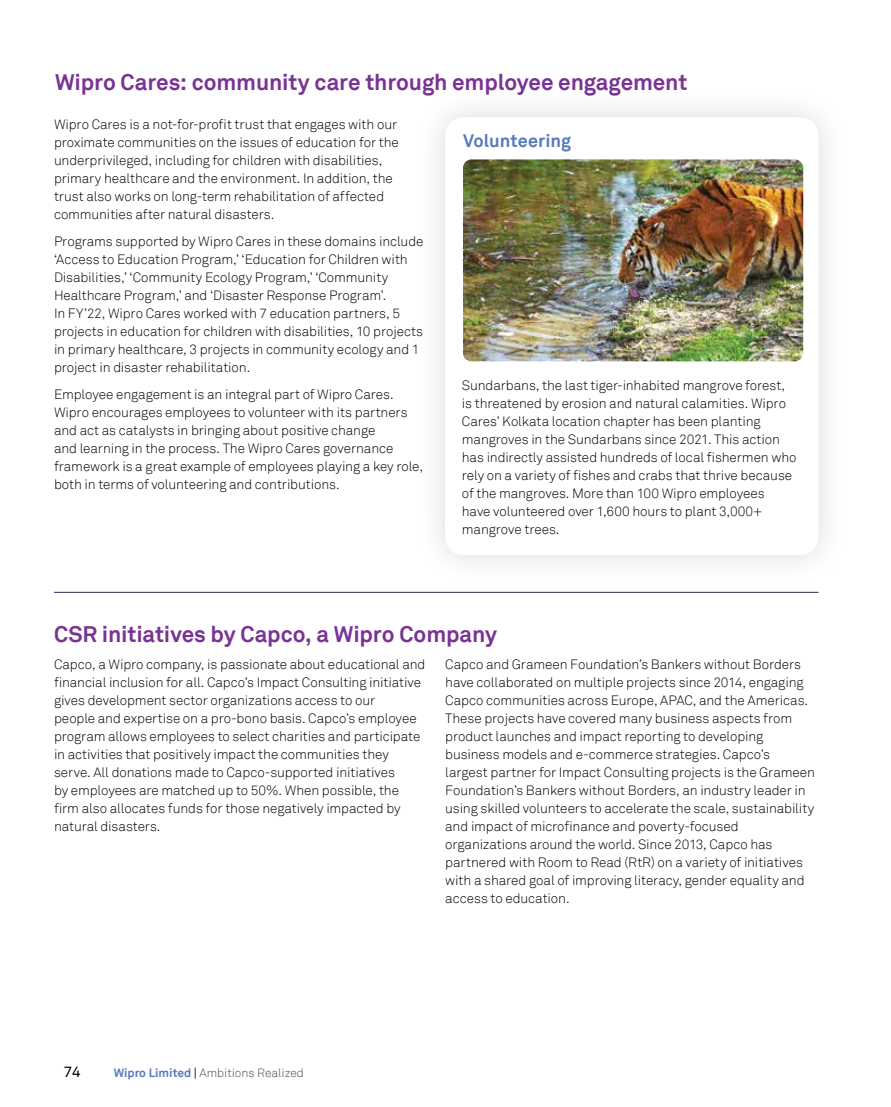
<style>
.page{position:relative;width:891px;height:1107px;background:#fff}
.page>*{position:absolute;margin:0;border:0;box-sizing:border-box;transform-origin:0 0}
.t1{font:700 22.5px "Wipro Akkurat TT";letter-spacing:-.005em;color:#793393}
.t2{font:700 18px "Wipro Akkurat TT";letter-spacing:.005em;color:#557abc}
.t3{font:15px "Wipro Akkurat TT";color:#000}
.t4{font:300 13.5px/18px "Wipro Akkurat TT";letter-spacing:-.005em;color:#000}
.t5{font:300 12px "Wipro Akkurat TT";color:#4d4d4f}
.s1{font-weight:700;color:#557abc}
.s2{font-weight:700}
</style>
<div class="page">
<div style="left:415px;top:87px;width:434px;height:499px;background:#fbfbfb"></div>
<div style="left:445px;top:117px;width:374px;height:438px;background:#fff;border-radius:18px"></div>
<img style="left:463px;top:159px;width:340px;height:202px">
<hr style="left:54px;top:592px;width:765px;height:1px;background:#312655">
<h1 class="t1" style="left:55px;top:68px;width:634px">Wipro Cares: community care through employee engagement</h1>
<h2 class="t2" style="left:463px;top:130px;width:110px">Volunteering</h2>
<p class="t4" style="left:54px;top:115px;width:346px">Wipro Cares is a not-for-profit trust that engages with our proximate communities on the issues of education for the underprivileged, including for children with disabilities, primary healthcare and the environment. In addition, the trust also works on long-term rehabilitation of affected communities after natural disasters.</p>
<p class="t4" style="left:54px;top:232px;width:371px">Programs supported by Wipro Cares in these domains include ‘Access to Education Program,’ ‘Education for Children with Disabilities,’ ‘Community Ecology Program,’ ‘Community Healthcare Program,’ and ‘Disaster Response Program’.<br>In FY’22, Wipro Cares worked with 7 education partners, 5 projects in education for children with disabilities, 10 projects in primary healthcare, 3 projects in community ecology and 1 project in disaster rehabilitation.</p>
<p class="t4" style="left:54px;top:385px;width:371px">Employee engagement is an integral part of Wipro Cares.<br>Wipro encourages employees to volunteer with its partners and act as catalysts in bringing about positive change<br>and learning in the process. The Wipro Cares governance framework is a great example of employees playing a key role, both in terms of volunteering and contributions.</p>
<p class="t4" style="left:462px;top:376px;width:336px">Sundarbans, the last tiger-inhabited mangrove forest, is threatened by erosion and natural calamities. Wipro Cares’ Kolkata location chapter has been planting mangroves in the Sundarbans since 2021. This action has indirectly assisted hundreds of local fishermen who rely on a variety of fishes and crabs that thrive because of the mangroves. More than 100 Wipro employees have volunteered over 1,600 hours to plant 3,000+ mangrove trees.</p>
<h1 class="t1" style="left:54px;top:620px;width:444px">CSR initiatives by Capco, a Wipro Company</h1>
<p class="t4" style="left:54px;top:655px;width:373px">Capco, a Wipro company, is passionate about educational and financial inclusion for all. Capco’s Impact Consulting initiative gives development sector organizations access to our<br>people and expertise on a pro-bono basis. Capco’s employee program allows employees to select charities and participate in activities that positively impact the communities they serve. All donations made to Capco-supported initiatives<br>by employees are matched up to 50%. When possible, the firm also allocates funds for those negatively impacted by natural disasters.</p>
<p class="t4" style="left:445px;top:655px;width:371px">Capco and Grameen Foundation’s Bankers without Borders have collaborated on multiple projects since 2014, engaging Capco communities across Europe, APAC, and the Americas.<br>These projects have covered many business aspects from product launches and impact reporting to developing business models and e-commerce strategies. Capco’s largest partner for Impact Consulting projects is the Grameen Foundation’s Bankers without Borders, an industry leader in using skilled volunteers to accelerate the scale, sustainability and impact of microfinance and poverty-focused organizations around the world. Since 2013, Capco has partnered with Room to Read (RtR) on a variety of initiatives with a shared goal of improving literacy, gender equality and access to education.</p>
<p class="t3" style="left:64px;top:1063px;width:19px">74</p>
<p class="t5" style="left:114px;top:1065px;width:192px"><span class="s1">Wipro Limited</span> <span class="s2">|</span> Ambitions Realized</p>
</div>
